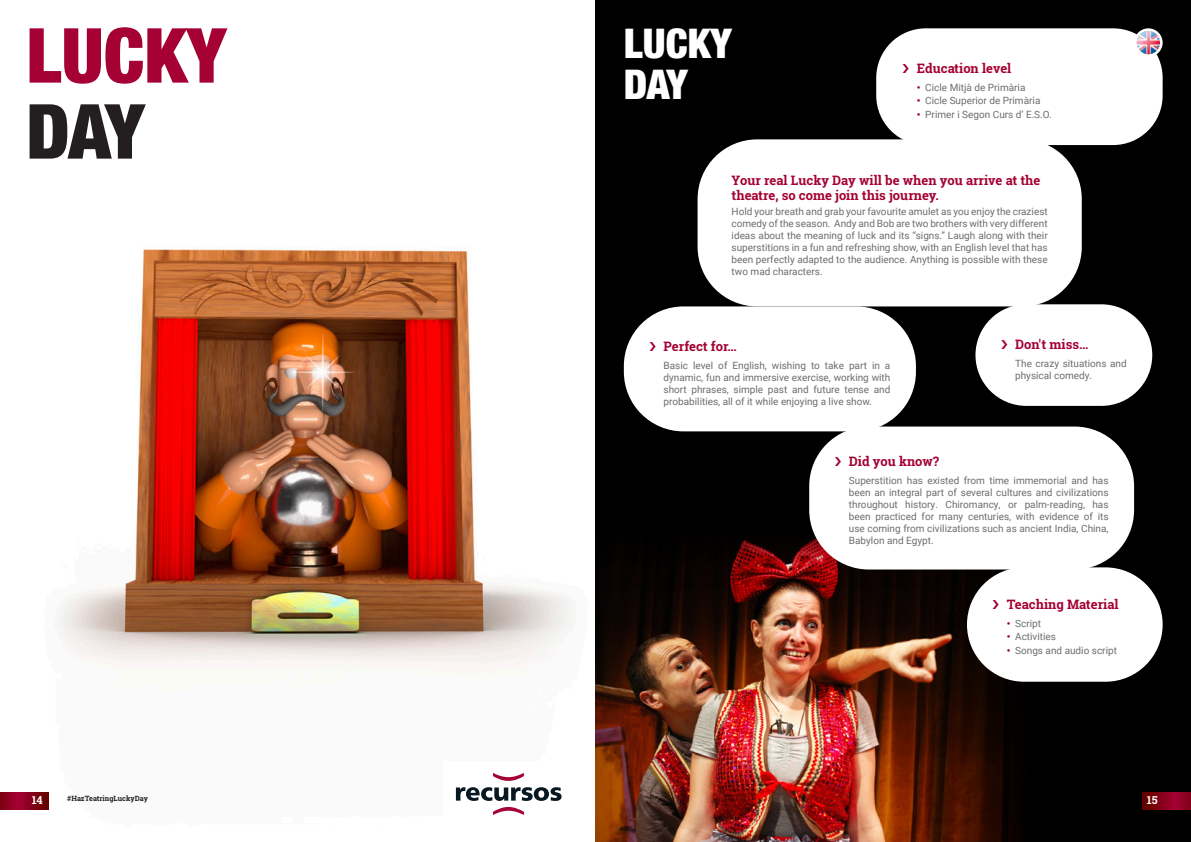
<style>
.page{position:relative;width:1191px;height:842px;background:#fff}
.page>*{position:absolute;margin:0;border:0;box-sizing:border-box;transform-origin:0 0}
.TITOL_CARA{font:900 condensed 76px "Helvetica Neue LT Std";color:#a50134}
.TITOL_CARA-2{font:900 condensed 76px "Helvetica Neue LT Std";color:#231f20}
.titol{font:900 condensed 41px "Helvetica Neue LT Std";color:#fff}
.COS_ENTRADA{font:700 13px/15.6px "Roboto Slab";color:#a50134}
.t1{font:700 11px "Roboto Slab";color:#fff}
.tick-cos{font:10px/12px "Roboto";color:#6c6d70;text-align:justify}
.COS{font:10px/12px "Roboto";color:#6c6d70;text-align:justify}
.CONTACTO{font:700 7.2px "Roboto Slab";color:#231f20}
.s1{font-weight:900;color:#a50134}
</style>
<div class="page">
<img style="left:0;top:249px;width:570px;height:561px">
<div style="left:595px;top:0;width:596px;height:842px;background:#000"></div>
<img style="left:595px;top:534px;width:423px;height:308px">
<div style="left:443px;top:761px;width:131px;height:66px;background:#fff"></div>
<svg style="left:456px;top:787px;width:105px;height:14px"></svg>
<svg style="left:493px;top:773px;width:31px;height:8px"></svg>
<svg style="left:493px;top:807px;width:31px;height:8px"></svg>
<svg style="left:0;top:792px;width:48px;height:17px"></svg>
<svg style="left:1142px;top:792px;width:49px;height:17px"></svg>
<div style="left:877px;top:30px;width:284px;height:114px;background:#fff;border-radius:48px"></div>
<div style="left:876px;top:28px;width:286px;height:117px;border:3px solid #fff;border-radius:48px"></div>
<div style="left:699px;top:141px;width:381px;height:164px;background:#fff;border-radius:58px"></div>
<div style="left:697px;top:139px;width:384px;height:167px;border:3px solid #fff;border-radius:58px"></div>
<div style="left:625px;top:308px;width:289px;height:122px;background:#fff;border-radius:58px"></div>
<div style="left:624px;top:306px;width:292px;height:125px;border:3px solid #fff;border-radius:58px"></div>
<div style="left:976px;top:306px;width:174px;height:98px;background:#fff;border-radius:49px"></div>
<div style="left:975px;top:304px;width:177px;height:102px;border:3px solid #fff;border-radius:49px"></div>
<div style="left:810px;top:428px;width:322px;height:140px;background:#fff;border-radius:58px"></div>
<div style="left:809px;top:426px;width:325px;height:143px;border:3px solid #fff;border-radius:58px"></div>
<div style="left:968px;top:569px;width:193px;height:111px;background:#fff;border-radius:56px"></div>
<div style="left:967px;top:567px;width:195px;height:115px;border:3px solid #fff;border-radius:56px"></div>
<img style="left:1135px;top:30px;width:26px;height:26px">
<div style="left:1134px;top:28px;width:28px;height:29px;border:3px solid #fff;border-radius:50%"></div>
<p class="TITOL_CARA" style="left:26px;top:9px;width:202px">LUCKY</p>
<p class="TITOL_CARA-2" style="left:26px;top:85px;width:120px">DAY</p>
<p class="titol" style="left:624px;top:18px;width:110px">LUCKY</p>
<p class="titol" style="left:624px;top:59px;width:65px">DAY</p>
<p class="COS_ENTRADA" style="left:916px;top:61px;width:96px">Education level</p>
<p class="COS" style="left:916px;top:81px;width:110px"><span class="s1">•</span> Cicle Mitjà de Primària</p>
<p class="COS" style="left:916px;top:95px;width:125px"><span class="s1">•</span> Cicle Superior de Primària</p>
<p class="COS" style="left:916px;top:108px;width:137px"><span class="s1">•</span> Primer i Segon Curs d’ E.S.O.</p>
<p class="COS_ENTRADA" style="left:731px;top:172px;width:310px">Your real Lucky Day will be when you arrive at the theatre, so come join this journey.</p>
<p class="COS" style="left:731px;top:205px;width:318px">Hold your breath and grab your favourite amulet as you enjoy the craziest comedy of the season. Andy and Bob are two brothers with very different ideas about the meaning of luck and its “signs.” Laugh along with their superstitions in a fun and refreshing show, with an English level that has been perfectly adapted to the audience. Anything is possible with these two mad characters.</p>
<p class="COS_ENTRADA" style="left:663px;top:338px;width:75px">Perfect for…</p>
<p class="tick-cos" style="left:663px;top:359px;width:228px">Basic level of English, wishing to take part in a dynamic, fun and immersive exercise, working with short phrases, simple past and future tense and probabilities, all of it while enjoying a live show.</p>
<p class="COS_ENTRADA" style="left:1015px;top:336px;width:75px">Don't miss…</p>
<p class="tick-cos" style="left:1015px;top:357px;width:113px">The crazy situations and physical comedy.</p>
<p class="COS_ENTRADA" style="left:849px;top:453px;width:92px">Did you know?</p>
<p class="tick-cos" style="left:849px;top:474px;width:261px">Superstition has existed from time immemorial and has been an integral part of several cultures and civilizations throughout history. Chiromancy, or palm-reading, has been practiced for many centuries, with evidence of its use coming from civilizations such as ancient India, China, Babylon and Egypt.</p>
<p class="COS_ENTRADA" style="left:1006px;top:596px;width:113px">Teaching Material</p>
<p class="COS" style="left:1006px;top:617px;width:36px"><span class="s1">•</span> Script</p>
<p class="COS" style="left:1006px;top:630px;width:51px"><span class="s1">•</span> Activities</p>
<p class="COS" style="left:1006px;top:644px;width:112px"><span class="s1">•</span> Songs and audio script</p>
<p class="t1" style="left:32px;top:792px;width:13px">14</p>
<p class="CONTACTO" style="left:67px;top:794px;width:82px">#HazTeatringLuckyDay</p>
<p class="t1" style="left:1146px;top:792px;width:12px">15</p>
</div>
